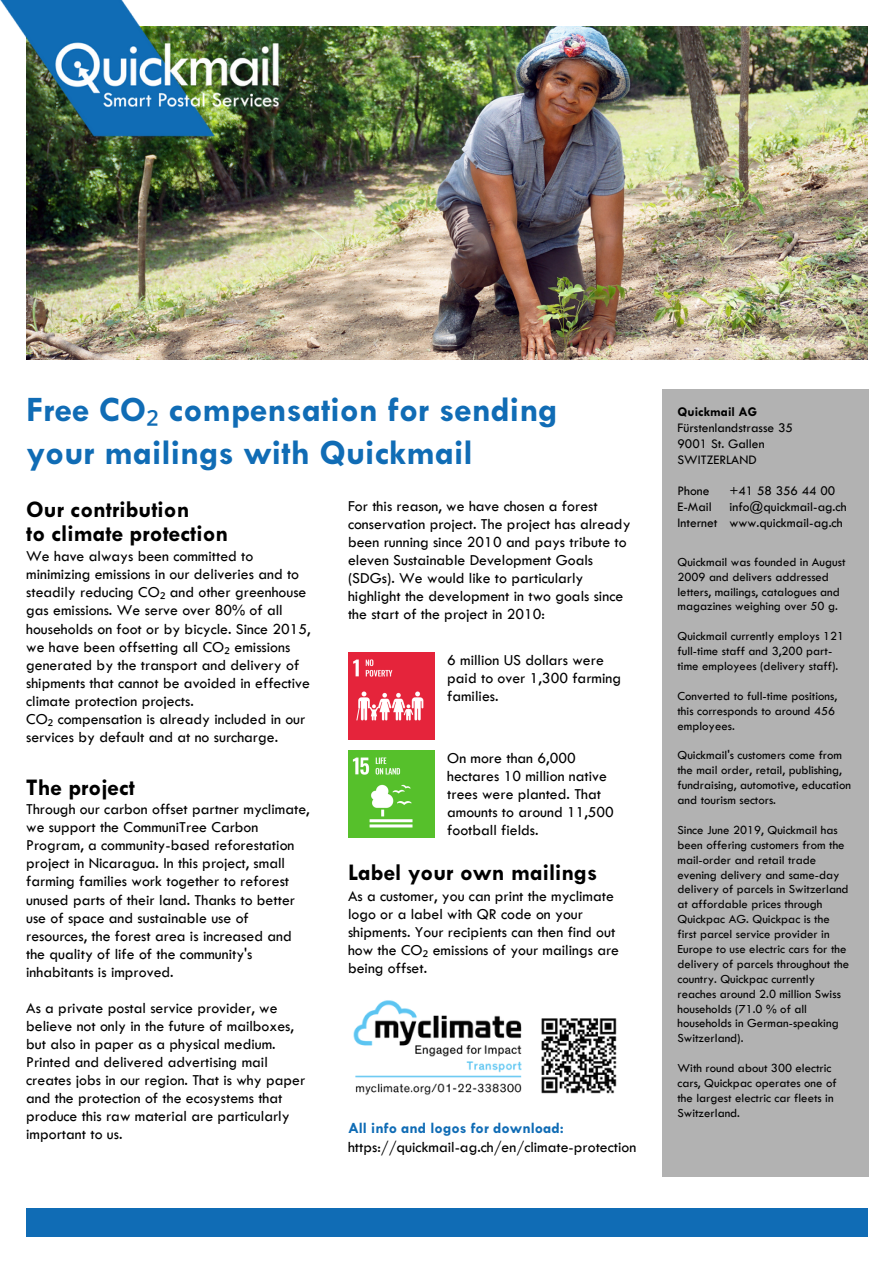
<style>
.page{position:relative;width:894px;height:1264px;background:#fff}
.page>*{position:absolute;margin:0;border:0;box-sizing:border-box;transform-origin:0 0}
.t1{font:700 36px "Twentieth Century";color:#106cb5}
.t2{font:700 24px "Twentieth Century";color:#000}
.t3{font:15.75px/18px "Tw Cen";color:#000}
.t4{font:700 15.75px "Twentieth Century";color:#106cb5}
.t5{font:13.5px "Tw Cen";color:#000}
.t6{font:700 13.5px "Twentieth Century";color:#000}
.t7{font:12.75px/14.9px "Tw Cen";color:#000}
.s1{font-family:"Noto Sans";font-weight:400}
.s2{font-family:"Noto Sans"}
</style>
<div class="page">
<img style="left:26px;top:27px;width:841px;height:332px">
<div style="left:26px;top:1208px;width:841px;height:28px;background:#106cb5"></div>
<img style="left:1px;top:0;width:322px;height:179px">
<img style="left:348px;top:750px;width:86px;height:87px">
<img style="left:348px;top:652px;width:86px;height:87px">
<div style="left:661px;top:389px;width:207px;height:787px;background:#b2b2b2"></div>
<img style="left:353px;top:1000px;width:264px;height:95px">
<p class="t1" style="left:26px;top:388px;width:532px">Free CO<span class="s1">₂</span> compensation for sending</p>
<p class="t1" style="left:26px;top:431px;width:448px">your mailings with Quickmail</p>
<p class="t2" style="left:26px;top:495px;width:165px">Our contribution</p>
<p class="t2" style="left:26px;top:518px;width:203px">to climate protection</p>
<p class="t3" style="left:26px;top:547px;width:286px">We have always been committed to minimizing emissions in our deliveries and to steadily reducing CO<span class="s2">₂</span> and other greenhouse gas emissions. We serve over 80% of all households on foot or by bicycle. Since 2015, we have been offsetting all CO<span class="s2">₂</span> emissions generated by the transport and delivery of shipments that cannot be avoided in effective climate protection projects.</p>
<p class="t3" style="left:26px;top:709px;width:281px">CO<span class="s2">₂</span> compensation is already included in our services by default and at no surcharge.</p>
<p class="t2" style="left:26px;top:773px;width:110px">The project</p>
<p class="t3" style="left:26px;top:800px;width:285px">Through our carbon offset partner myclimate, we support the CommuniTree Carbon Program, a community-based reforestation project in Nicaragua. In this project, small farming families work together to reforest unused parts of their land. Thanks to better use of space and sustainable use of resources, the forest area is increased and the quality of life of the community's inhabitants is improved.</p>
<p class="t3" style="left:26px;top:998px;width:280px">As a private postal service provider, we believe not only in the future of mailboxes, but also in paper as a physical medium.<br>Printed and delivered advertising mail creates jobs in our region. That is why paper and the protection of the ecosystems that produce this raw material are particularly important to us.</p>
<p class="t3" style="left:348px;top:496px;width:284px">For this reason, we have chosen a forest conservation project. The project has already been running since 2010 and pays tribute to eleven Sustainable Development Goals (SDGs). We would like to particularly highlight the development in two goals since the start of the project in 2010:</p>
<p class="t3" style="left:447px;top:650px;width:175px">6 million US dollars were paid to over 1,300 farming families.</p>
<p class="t3" style="left:447px;top:748px;width:168px">On more than 6,000 hectares 10 million native trees were planted. That amounts to around 11,500 football fields.</p>
<p class="t2" style="left:348px;top:858px;width:251px">Label your own mailings</p>
<p class="t3" style="left:348px;top:886px;width:272px">As a customer, you can print the myclimate logo or a label with QR code on your shipments. Your recipients can then find out how the CO<span class="s2">₂</span> emissions of your mailings are being offset.</p>
<p class="t4" style="left:348px;top:1118px;width:217px">All info and logos for download:</p>
<p class="t3" style="left:348px;top:1137px;width:290px">https://quickmail-ag.ch/en/climate-protection</p>
<p class="t6" style="left:677px;top:404px;width:81px">Quickmail AG</p>
<p class="t5" style="left:677px;top:420px;width:117px">Fürstenlandstrasse 35</p>
<p class="t5" style="left:677px;top:436px;width:88px">9001 St. Gallen</p>
<p class="t5" style="left:677px;top:452px;width:81px">SWITZERLAND</p>
<p class="t5" style="left:677px;top:483px;width:34px">Phone</p>
<p class="t5" style="left:677px;top:499px;width:36px">E-Mail</p>
<p class="t5" style="left:677px;top:515px;width:42px">Internet</p>
<p class="t5" style="left:729px;top:483px;width:107px">+41 58 356 44 00</p>
<p class="t5" style="left:729px;top:499px;width:119px">info@quickmail-ag.ch</p>
<p class="t5" style="left:729px;top:515px;width:115px">www.quickmail-ag.ch</p>
<p class="t7" style="left:677px;top:554px;width:169px">Quickmail was founded in August<br>2009 and delivers addressed letters, mailings, catalogues and magazines weighing over 50 g.</p>
<p class="t7" style="left:677px;top:628px;width:168px">Quickmail currently employs 121 full-time staff and 3,200 part&shy;time employees (delivery staff).</p>
<p class="t7" style="left:677px;top:688px;width:161px">Converted to full-time positions, this corresponds to around 456 employees.</p>
<p class="t7" style="left:677px;top:748px;width:175px">Quickmail's customers come from the mail order, retail, publishing, fundraising, automotive, education and tourism sectors.</p>
<p class="t7" style="left:677px;top:822px;width:173px">Since June 2019, Quickmail has been offering customers from the mail-order and retail trade evening delivery and same-day delivery of parcels in Switzerland at affordable prices through<br>Quickpac AG. Quickpac is the first parcel service provider in<br>Europe to use electric cars for the delivery of parcels throughout the country. Quickpac currently reaches around 2.0 million Swiss households (71.0 % of all households in German-speaking<br>Switzerland).</p>
<p class="t7" style="left:677px;top:1060px;width:161px">With round about 300 electric cars, Quickpac operates one of the largest electric car fleets in<br>Switzerland.</p>
</div>
